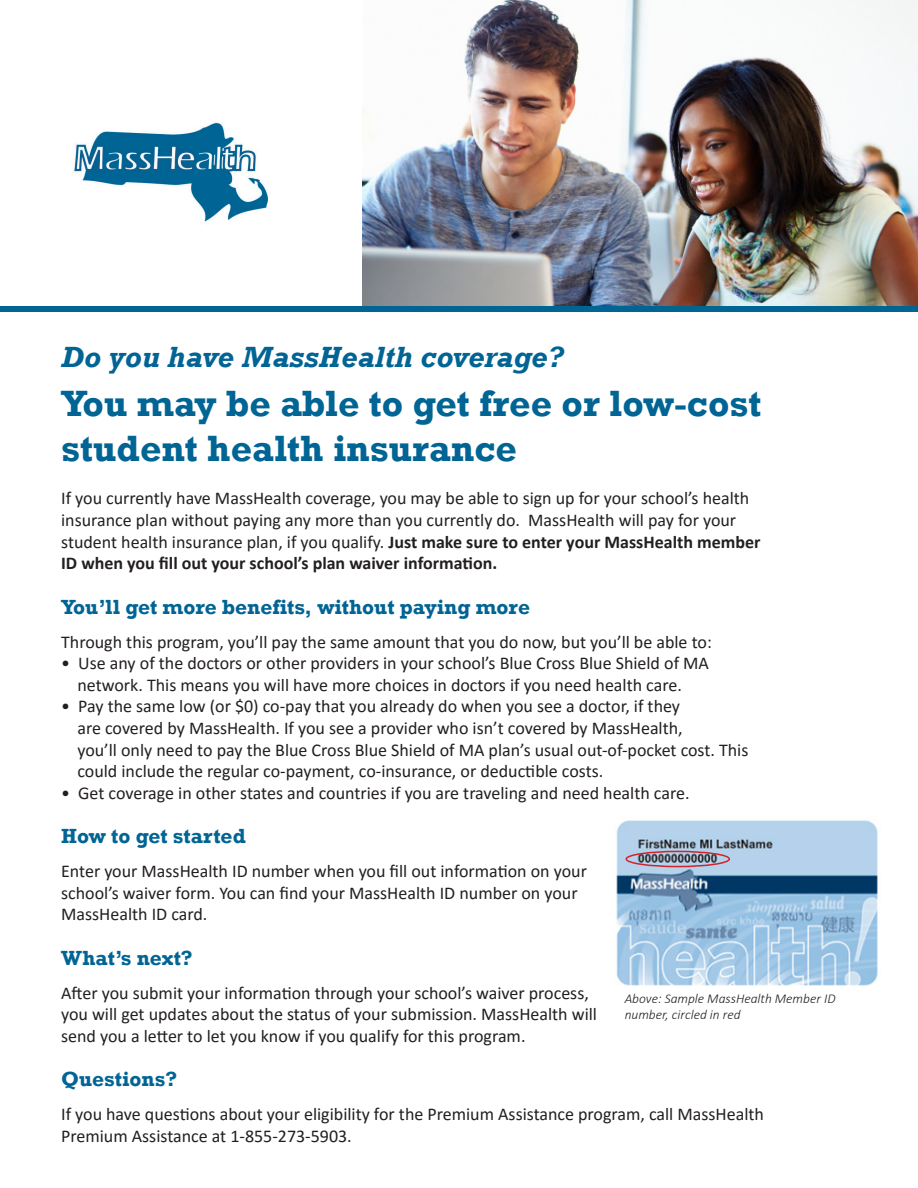
<style>
.page{position:relative;width:918px;height:1188px;background:#fff}
.page>*{position:absolute;margin:0;border:0;box-sizing:border-box;transform-origin:0 0}
.t1{font:700 37.5px/45px "Rockwell";color:#006494}
.t2{font:italic 700 30px "Rockwell";color:#006494}
.t3{font:700 21px "Rockwell";color:#006494}
.t4{font:18px/21.6px "Calibri";color:#231f20}
.t5{font:italic 300 13.5px/16.2px "Calibri";color:#231f20}
.s1{font-weight:700}
</style>
<div class="page">
<img style="left:74px;top:122px;width:194px;height:100px">
<img style="left:362px;top:0;width:556px;height:306px">
<div style="left:0;top:306px;width:918px;height:6px;background:#006592"></div>
<img style="left:616px;top:820px;width:262px;height:166px">
<div style="left:626px;top:851px;width:104px;height:16px;border:2px solid #d1232a;border-radius:50%"></div>
<p class="t2" style="left:61px;top:339px;width:504px">Do you have MassHealth coverage?</p>
<p class="t1" style="left:61px;top:381px;width:702px">You may be able to get free or low-cost student health insurance</p>
<p class="t4" style="left:61px;top:487px;width:701px">If you currently have MassHealth coverage, you may be able to sign up for your school’s health insurance plan without paying any more than you currently do. MassHealth will pay for your student health insurance plan, if you qualify. <span class="s1">Just make sure to enter your MassHealth member ID when you fill out your school’s plan waiver information.</span></p>
<p class="t3" style="left:61px;top:594px;width:470px">You’ll get more benefits, without paying more</p>
<p class="t4" style="left:61px;top:630px;width:652px">Through this program, you’ll pay the same amount that you do now, but you’ll be able to:</p>
<p class="t4" style="left:77px;top:652px;width:633px;text-indent:-16px">• Use any of the doctors or other providers in your school’s Blue Cross Blue Shield of MA network. This means you will have more choices in doctors if you need health care.</p>
<p class="t4" style="left:77px;top:695px;width:673px;text-indent:-16px">• Pay the same low (or $0) co-pay that you already do when you see a doctor, if they<br>are covered by MassHealth. If you see a provider who isn’t covered by MassHealth,<br>you’ll only need to pay the Blue Cross Blue Shield of MA plan’s usual out-of-pocket cost. This could include the regular co-payment, co-insurance, or deductible costs.</p>
<p class="t4" style="left:61px;top:781px;width:630px">• Get coverage in other states and countries if you are traveling and need health care.</p>
<p class="t3" style="left:61px;top:824px;width:186px">How to get started</p>
<p class="t4" style="left:61px;top:860px;width:527px">Enter your MassHealth ID number when you fill out information on your school’s waiver form. You can find your MassHealth ID number on your<br>MassHealth ID card.</p>
<p class="t3" style="left:61px;top:945px;width:133px">What’s next?</p>
<p class="t4" style="left:61px;top:981px;width:537px">After you submit your information through your school’s waiver process, you will get updates about the status of your submission. MassHealth will send you a letter to let you know if you qualify for this program.</p>
<p class="t3" style="left:61px;top:1067px;width:118px">Questions?</p>
<p class="t4" style="left:61px;top:1103px;width:704px">If you have questions about your eligibility for the Premium Assistance program, call MassHealth<br>Premium Assistance at 1-855-273-5903.</p>
<p class="t5" style="left:625px;top:990px;width:212px">Above: Sample MassHealth Member ID number, circled in red</p>
</div>
